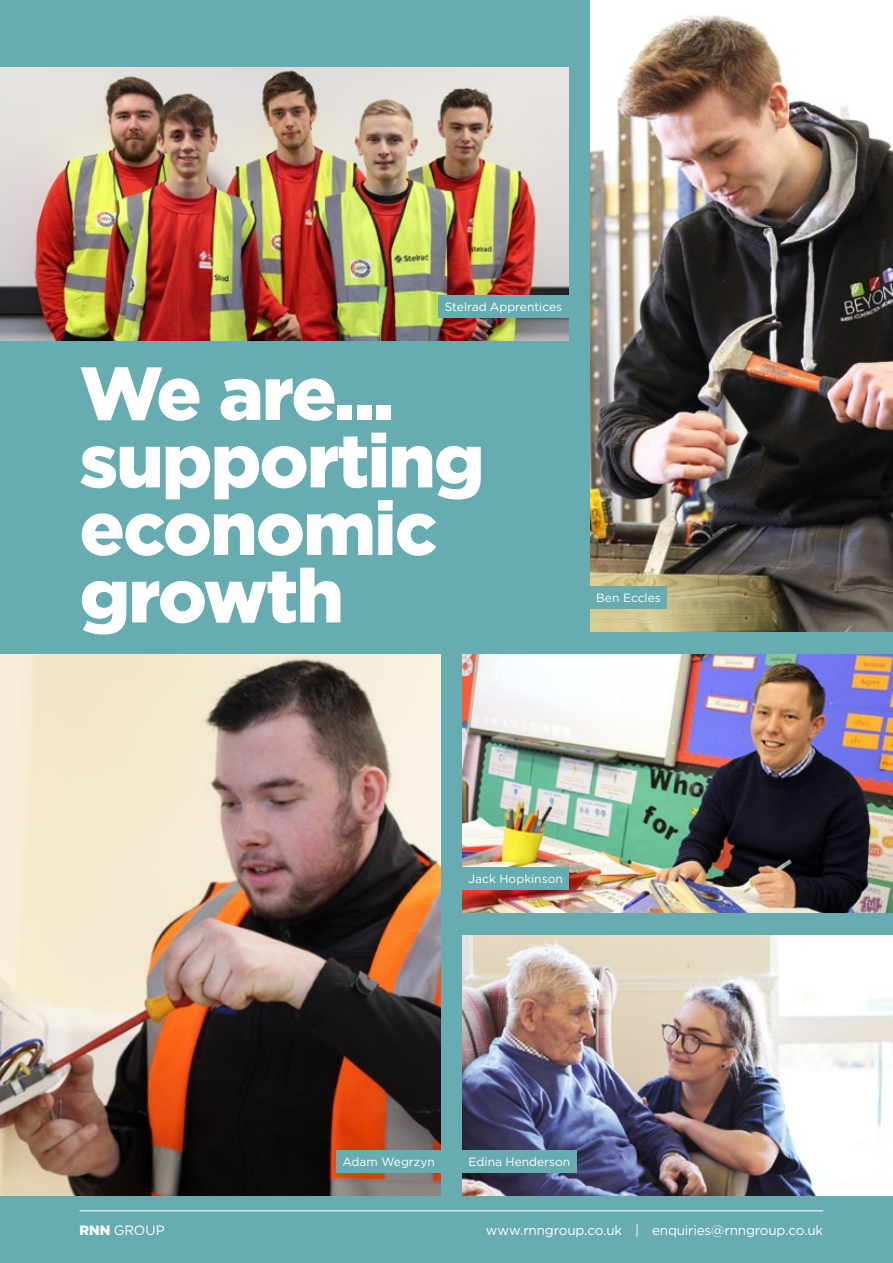
<style>
.page{position:relative;width:893px;height:1263px;background:#66acb1}
.page>*{position:absolute;margin:0;border:0;box-sizing:border-box;transform-origin:0 0}
.t1{font:900 75px/67.5px "Gotham";letter-spacing:-.025em;color:#fff}
.t2{font:13.5px "Gotham";letter-spacing:-.015em;color:#fff}
.t3{font:12px "Gotham";color:#fff}
.s1{font-weight:900}
</style>
<div class="page">
<img style="left:1px;top:68px;width:567px;height:273px">
<img style="left:590px;top:0;width:303px;height:631px">
<img style="left:0;top:68px;width:1px;height:441px">
<img style="left:0;top:654px;width:440px;height:541px">
<img style="left:463px;top:936px;width:430px;height:259px">
<hr style="left:80px;top:1210px;width:743px;height:1px;background:#fff">
<div style="left:439px;top:296px;width:130px;height:22px;background:#66acb1"></div>
<div style="left:336px;top:1151px;width:110px;height:22px;background:#66acb1"></div>
<div style="left:453px;top:1151px;width:123px;height:22px;background:#66acb1"></div>
<div style="left:579px;top:586px;width:88px;height:23px;background:#66acb1"></div>
<img style="left:463px;top:654px;width:430px;height:258px">
<div style="left:451px;top:867px;width:118px;height:23px;background:#66acb1"></div>
<p class="t3" style="left:445px;top:299px;width:119px">Stelrad Apprentices</p>
<h1 class="t1" style="left:80px;top:359px;width:407px">We are... supporting economic growth</h1>
<p class="t3" style="left:596px;top:590px;width:66px">Ben Eccles</p>
<p class="t3" style="left:469px;top:871px;width:96px">Jack Hopkinson</p>
<p class="t3" style="left:342px;top:1154px;width:94px">Adam Wegrzyn</p>
<p class="t3" style="left:469px;top:1154px;width:103px">Edina Henderson</p>
<p class="t2" style="left:80px;top:1222px;width:87px"><span class="s1">RNN</span> GROUP</p>
<p class="t2" style="left:486px;top:1222px;width:339px">www.rnngroup.co.uk | enquiries@rnngroup.co.uk</p>
</div>
